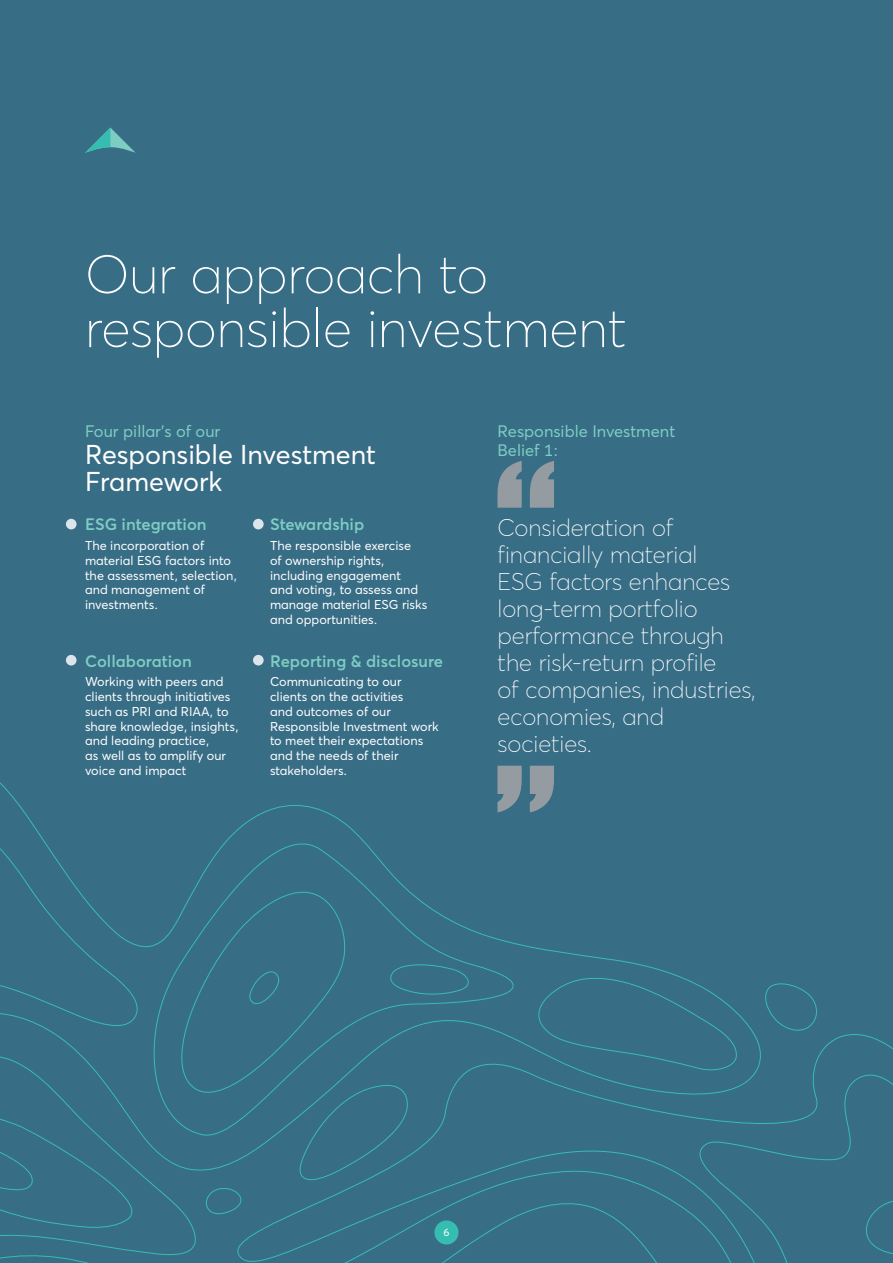
<style>
.page{position:relative;width:893px;height:1263px;background:#386d86}
.page>*{position:absolute;margin:0;border:0;box-sizing:border-box;transform-origin:0 0}
.t1{font:100 53.85px/53.8px "Averta";color:#fff}
.t2{font:26.85px/26.8px "Averta";color:#fff}
.t3{font:100 23.85px/26.8px "Averta";color:#fff}
.t4{font:600 16.5px "Averta";color:#7ecdc3}
.t5{font:16.5px/18.6px "Averta";color:#7ecdc3}
.t6{font:12.75px/15px "Averta";color:#fff}
.t7{font:10.5px "Averta";color:#fff}
</style>
<div class="page">
<svg style="left:0;top:765px;width:893px;height:498px"></svg>
<svg style="left:497px;top:461px;width:57px;height:47px"></svg>
<svg style="left:497px;top:766px;width:57px;height:46px"></svg>
<div style="left:66px;top:519px;width:11px;height:10px;background:#dce5ea;border-radius:50%"></div>
<div style="left:66px;top:655px;width:11px;height:10px;background:#dce5ea;border-radius:50%"></div>
<div style="left:253px;top:519px;width:11px;height:10px;background:#dce5ea;border-radius:50%"></div>
<div style="left:253px;top:655px;width:11px;height:10px;background:#dce5ea;border-radius:50%"></div>
<div style="left:434px;top:1220px;width:24px;height:24px;background:#36bdb2;border-radius:50%"></div>
<svg style="left:85px;top:128px;width:51px;height:25px"></svg>
<h1 class="t1" style="left:85px;top:245px;width:543px">Our approach to responsible investment</h1>
<p class="t5" style="left:85px;top:421px;width:137px">Four pillar’s of our</p>
<h2 class="t2" style="left:85px;top:440px;width:292px">Responsible Investment<br>Framework</h2>
<p class="t4" style="left:85px;top:513px;width:123px">ESG integration</p>
<p class="t6" style="left:85px;top:537px;width:154px">The incorporation of material ESG factors into the assessment, selection, and management of investments.</p>
<p class="t4" style="left:270px;top:513px;width:96px">Stewardship</p>
<p class="t6" style="left:270px;top:537px;width:159px">The responsible exercise<br>of ownership rights, including engagement<br>and voting, to assess and manage material ESG risks and opportunities.</p>
<p class="t4" style="left:85px;top:649px;width:108px">Collaboration</p>
<p class="t6" style="left:85px;top:673px;width:155px">Working with peers and clients through initiatives such as PRI and RIAA, to share knowledge, insights, and leading practice,<br>as well as to amplify our voice and impact</p>
<p class="t4" style="left:270px;top:649px;width:175px">Reporting &amp; disclosure</p>
<p class="t6" style="left:270px;top:673px;width:170px">Communicating to our clients on the activities<br>and outcomes of our<br>Responsible Investment work to meet their expectations and the needs of their stakeholders.</p>
<p class="t5" style="left:497px;top:421px;width:179px">Responsible Investment<br>Belief 1:</p>
<h3 class="t3" style="left:497px;top:514px;width:259px">Consideration of financially material<br>ESG factors enhances long-term portfolio performance through the risk-return profile<br>of companies, industries, economies, and societies.</h3>
<p class="t7" style="left:443px;top:1225px;width:8px">6</p>
</div>
